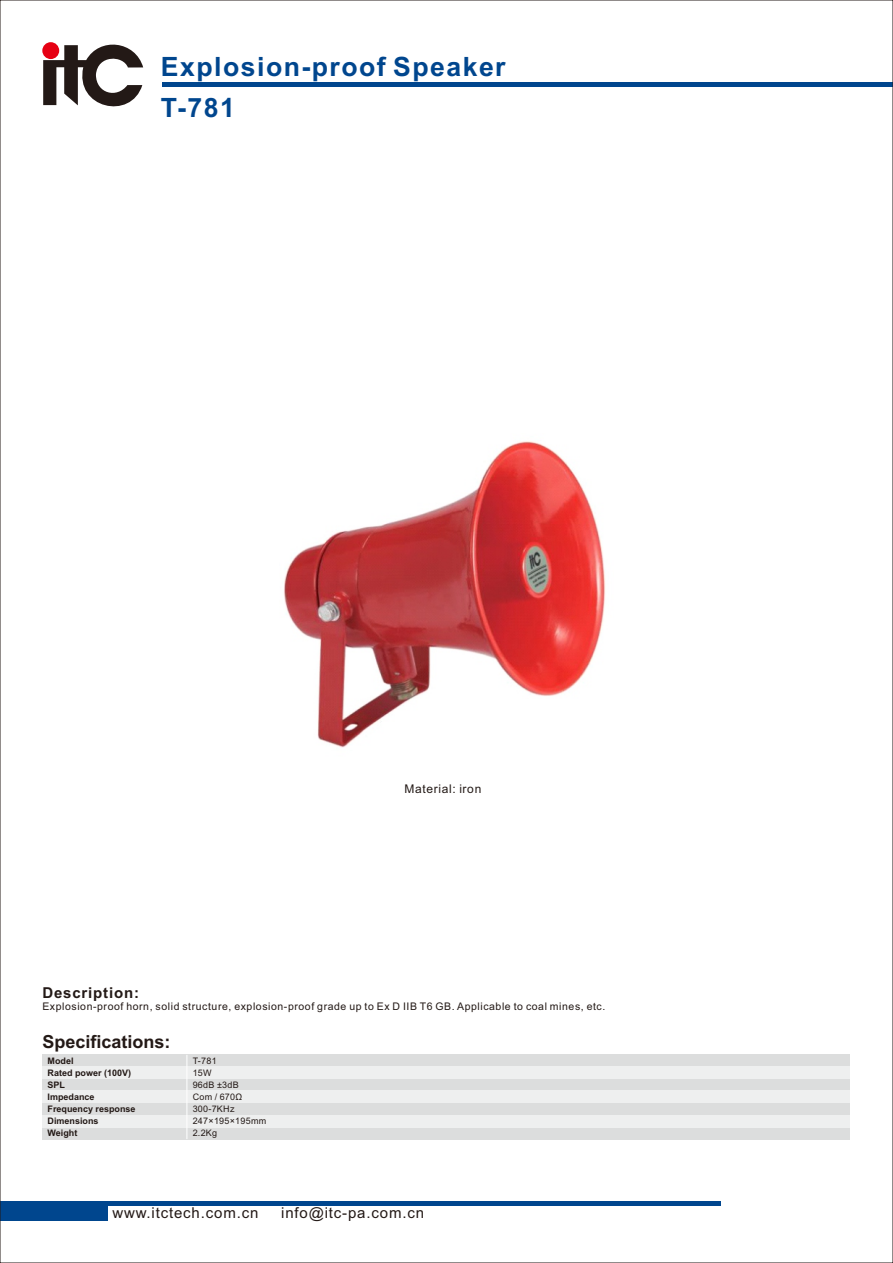
<style>
.page{position:relative;width:893px;height:1263px;background:#fff}
.page>*{position:absolute;margin:0;border:0;box-sizing:border-box;transform-origin:0 0}
.t1{font:700 26.55px/41.1px "Arial";letter-spacing:.055em;color:#00468e}
.t2{font:700 18px "Arial";color:#231916}
.t3{font:15px "Arial";letter-spacing:.055em;color:#231916}
.t4{font:700 15px "Arial";letter-spacing:.055em;color:#231916}
.t5{font:12px "Arial";letter-spacing:.055em;color:#231916}
.t6{font:10.5px "Arial";letter-spacing:.055em;color:#231916}
.t7{font:700 9px/12px "Arial";color:#231916}
.t8{font:9px/12px "Arial";letter-spacing:.03em;color:#231916}
</style>
<div class="page">
<hr style="left:0;top:1202px;width:720px;height:4px;background:#00468e">
<div style="left:0;top:1202px;width:108px;height:18px;background:#00468e"></div>
<hr style="left:163px;top:82px;width:730px;height:4px;background:#00468e">
<svg style="left:43px;top:42px;width:100px;height:65px"></svg>
<div style="left:42px;top:1055px;width:808px;height:12px;background:#dcdddd"></div>
<div style="left:42px;top:1103px;width:808px;height:12px;background:#dcdddd"></div>
<div style="left:42px;top:1079px;width:808px;height:12px;background:#dcdddd"></div>
<div style="left:42px;top:1091px;width:808px;height:12px;background:#eeefef"></div>
<div style="left:42px;top:1067px;width:808px;height:12px;background:#eeefef"></div>
<div style="left:42px;top:1127px;width:808px;height:12px;background:#dcdddd"></div>
<div style="left:42px;top:1115px;width:808px;height:12px;background:#eeefef"></div>
<hr style="left:186px;top:1055px;width:1px;height:84px;background:#fff">
<img style="left:284px;top:441px;width:322px;height:307px">
<h1 class="t1" style="left:161px;top:48px;width:346px">Explosion-proof Speaker<br>T-781</h1>
<p class="t5" style="left:405px;top:784px;width:78px">Material: iron</p>
<h3 class="t4" style="left:42px;top:986px;width:98px">Description:</h3>
<p class="t6" style="left:42px;top:1002px;width:564px">Explosion-proof horn, solid structure, explosion-proof grade up to Ex D IIB T6 GB. Applicable to coal mines, etc.</p>
<h2 class="t2" style="left:42px;top:1035px;width:130px">Specifications:</h2>
<p class="t7" style="left:48px;top:1056px;width:90px">Model<br>Rated power (100V)<br>SPL<br>Impedance<br>Frequency response<br>Dimensions<br>Weight</p>
<p class="t8" style="left:193px;top:1056px;width:75px">T-781<br>15W<br>96dB ±3dB<br>Com / 670Ω<br>300-7KHz<br>247×195×195mm<br>2.2Kg</p>
<h3 class="t3" style="left:112px;top:1207px;width:147px">www.itctech.com.cn</h3>
<h3 class="t3" style="left:281px;top:1207px;width:144px">info@itc-pa.com.cn</h3>
</div>
